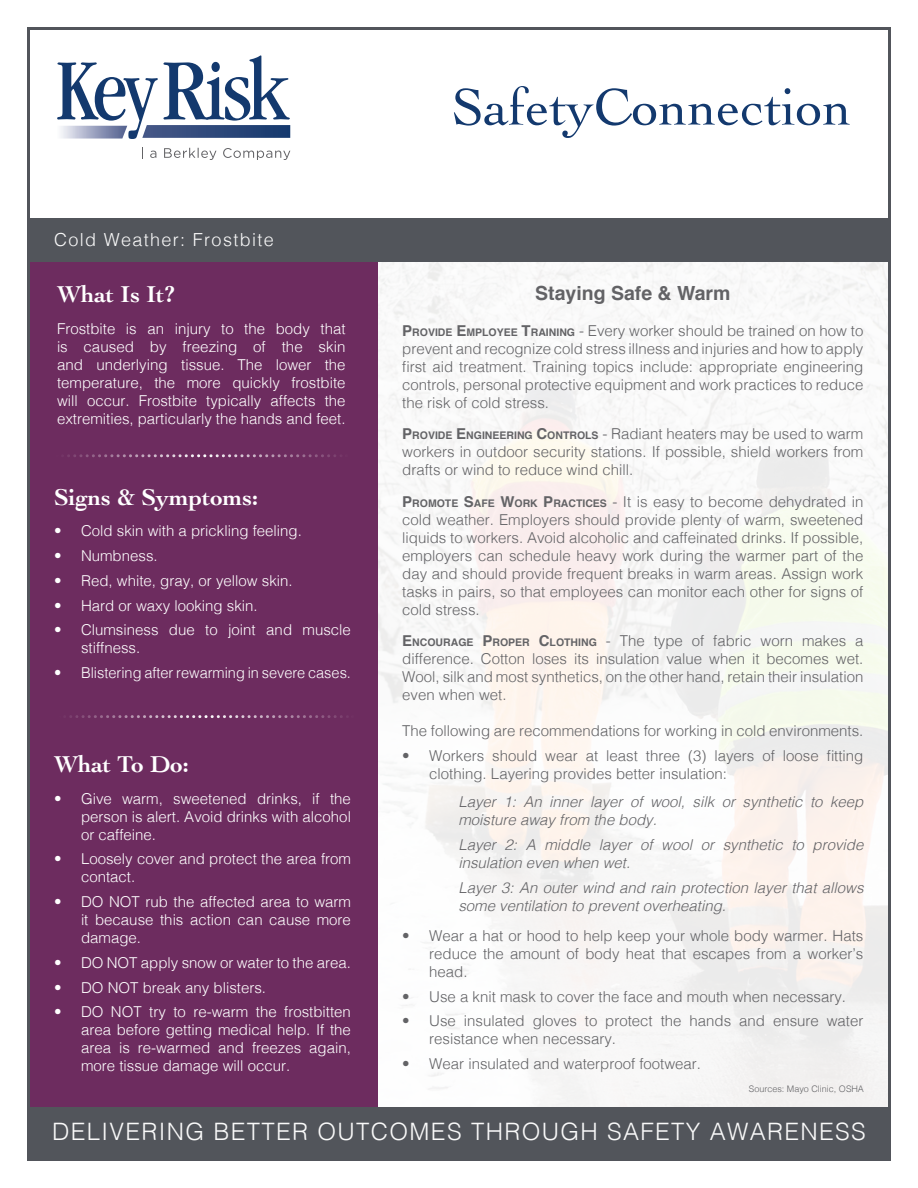
<style>
.page{position:relative;width:918px;height:1188px;background:#fff}
.page>*{position:absolute;margin:0;border:0;box-sizing:border-box;transform-origin:0 0}
.t1{font:54px "Cochin";color:#13396e}
.t2{font:300 24px "Helvetica";letter-spacing:.055em;color:#f9f9f9}
.t3{font:700 24px "Cochin";color:#fff}
.t4{font:700 19.5px "Helvetica";color:#636366}
.t5{font:300 18px "Helvetica";letter-spacing:.075em;color:#f9f9f9}
.t6{font:300 15px/18px "Helvetica";color:#636366;text-align:justify}
.t7{font:300 15px/18px "Helvetica";color:#fff;text-align:justify}
.t8{font:italic 300 15px/18px "Helvetica";color:#636366}
.t9{font:300 9px "Helvetica";color:#636366}
.s1{font-weight:700}
.s2{font-weight:700;font-size:10.5px}
.s3{font-style:inherit}
</style>
<div class="page">
<img style="left:158px;top:125px;width:132px;height:13px">
<svg style="left:164px;top:55px;width:126px;height:66px"></svg>
<svg style="left:57px;top:62px;width:101px;height:77px"></svg>
<svg style="left:150px;top:148px;width:140px;height:12px"></svg>
<div style="left:30px;top:255px;width:348px;height:852px;background:#6d2c5f"></div>
<div style="left:28px;top:1107px;width:862px;height:52px;background:#52555b"></div>
<div style="left:29px;top:218px;width:861px;height:44px;background:#52555b"></div>
<svg style="left:67px;top:454px;width:275px;height:3px"></svg>
<svg style="left:69px;top:715px;width:279px;height:3px"></svg>
<p class="t5" style="left:54px;top:224px;width:221px">Cold Weather: Frostbite</p>
<p class="t3" style="left:57px;top:280px;width:120px">What Is It?</p>
<p class="t7" style="left:57px;top:318px;width:290px">Frostbite is an injury to the body that is caused by freezing of the skin and underlying tissue. The lower the temperature, the more quickly frostbite will occur. Frostbite typically affects the extremities, particularly the hands and feet.</p>
<p class="t3" style="left:54px;top:483px;width:206px">Signs &amp; Symptoms:</p>
<p class="t7" style="left:54px;top:521px;width:249px">• Cold skin with a prickling feeling.</p>
<p class="t7" style="left:54px;top:546px;width:105px">• Numbness.</p>
<p class="t7" style="left:54px;top:571px;width:240px">• Red, white, gray, or yellow skin.</p>
<p class="t7" style="left:54px;top:595px;width:205px">• Hard or waxy looking skin.</p>
<p class="t7" style="left:81px;top:620px;width:271px;text-indent:-27px">• Clumsiness due to joint and muscle stiffness.</p>
<p class="t7" style="left:54px;top:663px;width:299px">• Blistering after rewarming in severe cases.</p>
<p class="t3" style="left:54px;top:750px;width:137px">What To Do:</p>
<p class="t7" style="left:81px;top:788px;width:272px;text-indent:-27px">• Give warm, sweetened drinks, if the person is alert. Avoid drinks with alcohol or caffeine.</p>
<p class="t7" style="left:81px;top:849px;width:271px;text-indent:-27px">• Loosely cover and protect the area from contact.</p>
<p class="t7" style="left:81px;top:892px;width:271px;text-indent:-27px">• DO NOT rub the affected area to warm it because this action can cause more damage.</p>
<p class="t7" style="left:54px;top:952px;width:298px">• DO NOT apply snow or water to the area.</p>
<p class="t7" style="left:54px;top:977px;width:214px">• DO NOT break any blisters.</p>
<p class="t7" style="left:81px;top:1002px;width:271px;text-indent:-27px">• DO NOT try to re-warm the frostbitten area before getting medical help. If the area is re-warmed and freezes again, more tissue damage will occur.</p>
<h1 class="t1" style="left:452px;top:76px;width:401px">SafetyConnection</h1>
<p class="t4" style="left:535px;top:277px;width:197px">Staying Safe &amp; Warm</p>
<p class="t6" style="left:402px;top:320px;width:463px"><span class="s1">P</span><span class="s2">ROVIDE</span> <span class="s1">E</span><span class="s2">MPLOYEE</span> <span class="s1">T</span><span class="s2">RAINING</span> <span class="s3">-</span> Every worker should be trained on how to prevent and recognize cold stress illness and injuries and how to apply first aid treatment. Training topics include: appropriate engineering controls, personal protective equipment and work practices to reduce the risk of cold stress.</p>
<p class="t6" style="left:402px;top:424px;width:463px"><span class="s1">P</span><span class="s2">ROVIDE</span> <span class="s1">E</span> <span class="s2">NGINEERING</span> <span class="s1">C</span><span class="s2">ONTROLS</span> <span class="s3">-</span> Radiant heaters may be used to warm workers in outdoor security stations. If possible, shield workers from drafts or wind to reduce wind chill.</p>
<p class="t6" style="left:402px;top:491px;width:463px"><span class="s1">P</span><span class="s2">ROMOTE</span> <span class="s1">S</span><span class="s2">AFE</span> <span class="s1">W</span><span class="s2">ORK</span> <span class="s1">P</span><span class="s2">RACTICES</span> - It is easy to become dehydrated in cold weather. Employers should provide plenty of warm, sweetened liquids to workers. Avoid alcoholic and caffeinated drinks. If possible, employers can schedule heavy work during the warmer part of the day and should provide frequent breaks in warm areas. Assign work tasks in pairs, so that employees can monitor each other for signs of cold stress.</p>
<p class="t6" style="left:402px;top:631px;width:463px"><span class="s1">E</span><span class="s2">NCOURAGE</span> <span class="s1">P</span><span class="s2">ROPER</span> <span class="s1">C</span><span class="s2">LOTHING</span> - The type of fabric worn makes a difference. Cotton loses its insulation value when it becomes wet.<br>Wool, silk and most synthetics, on the other hand, retain their insulation even when wet.</p>
<p class="t6" style="left:402px;top:721px;width:463px">The following are recommendations for working in cold environments.</p>
<p class="t6" style="left:429px;top:746px;width:436px;text-indent:-27px">• Workers should wear at least three (3) layers of loose fitting clothing. Layering provides better insulation:</p>
<p class="t8" style="left:458px;top:792px;width:406px">Layer 1: An inner layer of wool, silk or synthetic to keep moisture away from the body.</p>
<p class="t8" style="left:458px;top:835px;width:406px">Layer 2: A middle layer of wool or synthetic to provide insulation even when wet.</p>
<p class="t8" style="left:458px;top:878px;width:407px">Layer 3: An outer wind and rain protection layer that allows some ventilation to prevent overheating.</p>
<p class="t6" style="left:429px;top:926px;width:436px;text-indent:-27px">• Wear a hat or hood to help keep your whole body warmer. Hats reduce the amount of body heat that escapes from a worker’s head.</p>
<p class="t6" style="left:402px;top:986px;width:445px">• Use a knit mask to cover the face and mouth when necessary.</p>
<p class="t6" style="left:429px;top:1011px;width:436px;text-indent:-27px">• Use insulated gloves to protect the hands and ensure water resistance when necessary.</p>
<p class="t6" style="left:402px;top:1054px;width:300px">• Wear insulated and waterproof footwear.</p>
<p class="t9" style="left:749px;top:1082px;width:117px">Sources: Mayo Clinic, OSHA</p>
<p class="t2" style="left:52px;top:1112px;width:815px">DELIVERING BETTER OUTCOMES THROUGH SAFETY AWARENESS</p>
</div>
